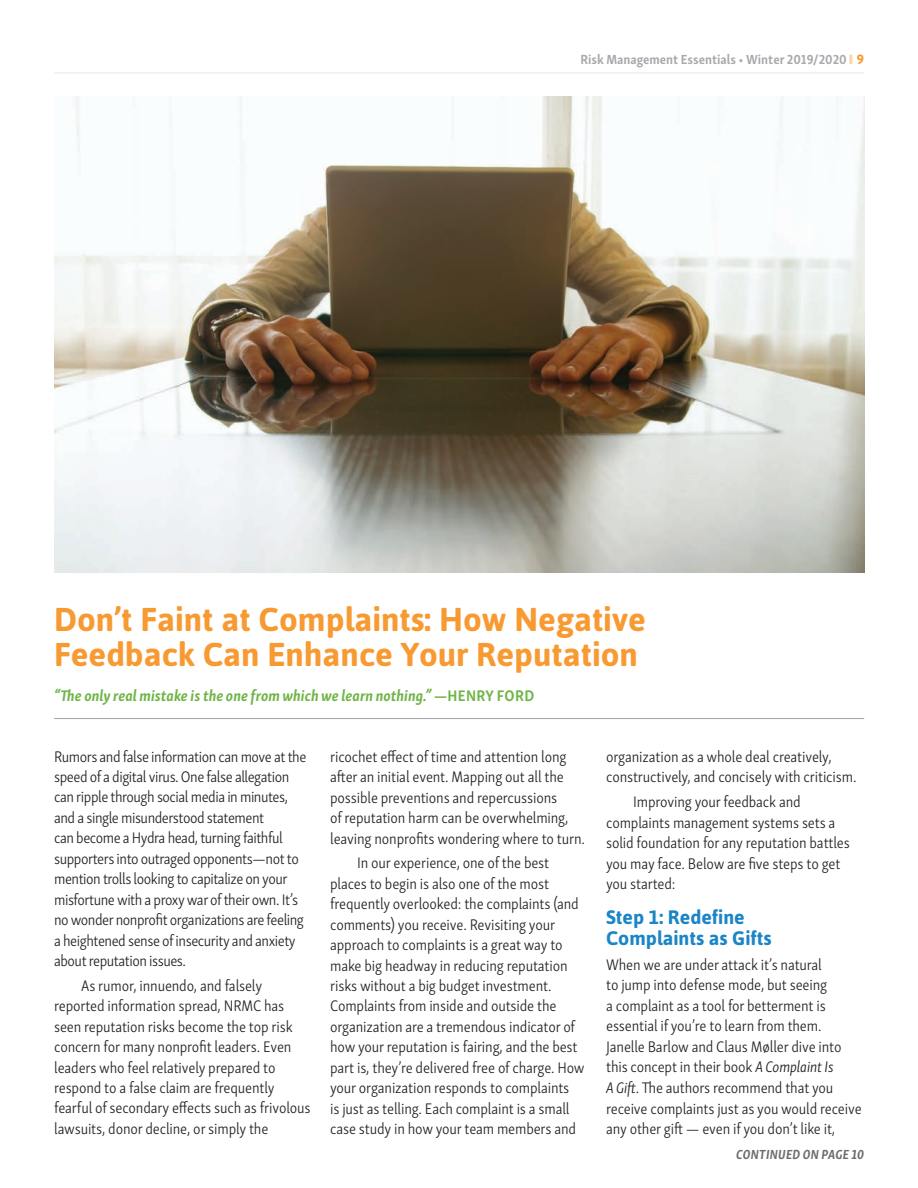
<style>
.page{position:relative;width:918px;height:1188px;background:#fff}
.page>*{position:absolute;margin:0;border:0;box-sizing:border-box;transform-origin:0 0}
.t1{font:700 33px/34.7px "Asap";color:#f89a32}
.t2{font:700 19.5px/21.3px "Asap";color:#1b85c6}
.t3{font:300 15.75px/20.4px "Skolar Sans Latn Cn";letter-spacing:-.01em;color:#231f20}
.t4{font:300 15.75px/20.4px "Skolar Sans Latn Cn";letter-spacing:-.03em;color:#231f20}
.t5{font:italic 700 15.75px "Skolar Sans Latn Cn";color:#70b548}
.t6{font:700 13.5px "Skolar Sans Latn Cn";color:#a8a9ad}
.t7{font:italic 700 13.5px "Skolar Sans Latn Cn";letter-spacing:.02em;color:#6c6d70}
.s1{color:#fdd3a6}
.s2{font-family:"Asap";color:#f89a32}
.s3{font-style:normal}
.s4{font-style:italic}
</style>
<div class="page">
<hr style="left:54px;top:73px;width:810px;height:1px;background:#e6e7e9">
<hr style="left:54px;top:718px;width:810px;height:1px;background:#a8a9ad">
<img style="left:54px;top:97px;width:810px;height:475px">
<p class="t6" style="left:580px;top:49px;width:285px">Risk Management Essentials • Winter 2019/2020 <span class="s1">❙</span> <span class="s2">9</span></p>
<h1 class="t1" style="left:54px;top:602px;width:593px">Don’t Faint at Complaints: How Negative<br>Feedback Can Enhance Your Reputation</h1>
<p class="t5" style="left:54px;top:683px;width:482px">“The only real mistake is the one from which we learn nothing.” —<span class="s3">HENRY FORD</span></p>
<p class="t4" style="left:54px;top:745px;width:254px">Rumors and false information can move at the speed of a digital virus. One false allegation can ripple through social media in minutes, and a single misunderstood statement<br>can become a Hydra head, turning faithful supporters into outraged opponents—not to mention trolls looking to capitalize on your misfortune with a proxy war of their own. It’s no wonder nonprofit organizations are feeling a heightened sense of insecurity and anxiety about reputation issues.</p>
<p class="t3" style="left:54px;top:974px;width:258px;text-indent:27px">As rumor, innuendo, and falsely reported information spread, NRMC has seen reputation risks become the top risk concern for many nonprofit leaders. Even leaders who feel relatively prepared to respond to a false claim are frequently fearful of secondary effects such as frivolous lawsuits, donor decline, or simply the</p>
<p class="t3" style="left:330px;top:745px;width:256px">ricochet effect of time and attention long after an initial event. Mapping out all the possible preventions and repercussions<br>of reputation harm can be overwhelming, leaving nonprofits wondering where to turn.</p>
<p class="t3" style="left:330px;top:852px;width:256px;text-indent:27px">In our experience, one of the best places to begin is also one of the most frequently overlooked: the complaints (and comments) you receive. Revisiting your approach to complaints is a great way to make big headway in reducing reputation risks without a big budget investment.<br>Complaints from inside and outside the organization are a tremendous indicator of how your reputation is fairing, and the best part is, they’re delivered free of charge. How your organization responds to complaints<br>is just as telling. Each complaint is a small case study in how your team members and</p>
<p class="t3" style="left:606px;top:745px;width:252px">organization as a whole deal creatively, constructively, and concisely with criticism.</p>
<p class="t3" style="left:606px;top:791px;width:245px;text-indent:27px">Improving your feedback and complaints management systems sets a solid foundation for any reputation battles you may face. Below are five steps to get you started:</p>
<p class="t2" style="left:606px;top:906px;width:167px">Step 1: Redefine<br>Complaints as Gifts</p>
<p class="t3" style="left:606px;top:953px;width:257px">When we are under attack it’s natural<br>to jump into defense mode, but seeing<br>a complaint as a tool for betterment is essential if you’re to learn from them.<br>Janelle Barlow and Claus Møller dive into this concept in their book <span class="s4">A Complaint Is<br>A Gift</span>. The authors recommend that you receive complaints just as you would receive any other gift — even if you don’t like it,</p>
<p class="t7" style="left:736px;top:1144px;width:129px">CONTINUED ON PAGE 10</p>
</div>
